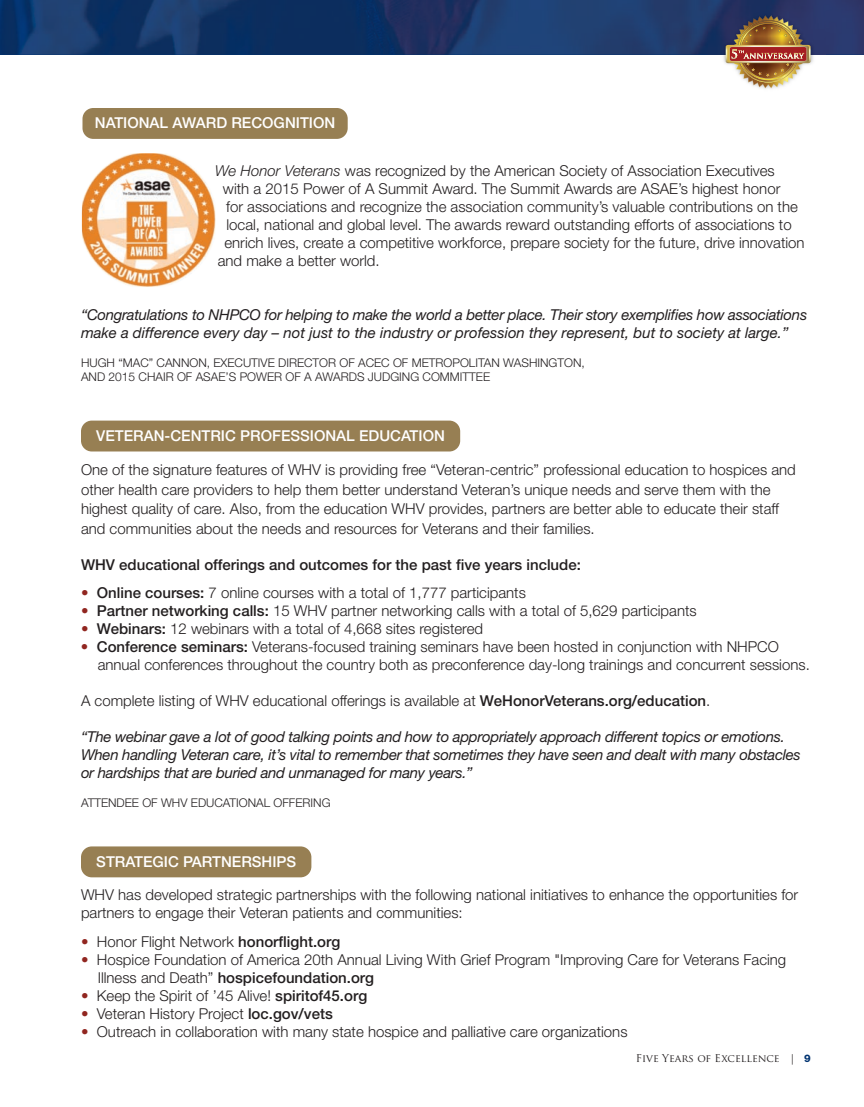
<style>
.page{position:relative;width:864px;height:1107px;background:#fff}
.page>*{position:absolute;margin:0;border:0;box-sizing:border-box;transform-origin:0 0}
.t1{font:300 15px/19.5px "Helvetica Neue LT Std";color:#231f20}
.t2{font:italic 15px/18px "Helvetica Neue LT Std";letter-spacing:-.02em;color:#231f20}
.t3{font:500 15px "Helvetica Neue LT Std";color:#fff}
.t4{font:500 15px "Helvetica Neue LT Std";color:#231f20}
.t5{font:300 12px/13.5px "Helvetica Neue LT Std";color:#231f20}
.t6{font:10.5px "Trajan Pro";color:#231f20}
.s1{font-style:italic}
.s2{color:#912620}
.s3{font-weight:500}
.s4{font-family:"Helvetica Neue LT Std";font-weight:800;color:#013371}
</style>
<div class="page">
<img style="left:0;top:0;width:864px;height:55px">
<img style="left:709px;top:6px;width:117px;height:83px">
<img style="left:726px;top:15px;width:85px;height:73px">
<div style="left:82px;top:108px;width:266px;height:31px;background:#977f53;border-radius:11px"></div>
<img style="left:82px;top:153px;width:134px;height:134px">
<div style="left:81px;top:421px;width:379px;height:30px;background:#977f53;border-radius:11px"></div>
<div style="left:81px;top:846px;width:230px;height:31px;background:#977f53;border-radius:11px"></div>
<p class="t3" style="left:95px;top:118px;width:242px">NATIONAL AWARD RECOGNITION</p>
<p class="t1" style="left:215px;top:162px;width:561px"><span class="s1">We Honor Veterans</span> was recognized by the American Society of Association Executives</p>
<p class="t1" style="left:223px;top:180px;width:559px">with a 2015 Power of A Summit Award. The Summit Awards are ASAE’s highest honor</p>
<p class="t1" style="left:226px;top:198px;width:573px">for associations and recognize the association community’s valuable contributions on the</p>
<p class="t1" style="left:227px;top:216px;width:567px">local, national and global level. The awards reward outstanding efforts of associations to</p>
<p class="t1" style="left:224px;top:234px;width:582px">enrich lives, create a competitive workforce, prepare society for the future, drive innovation</p>
<p class="t1" style="left:218px;top:252px;width:163px">and make a better world.</p>
<p class="t2" style="left:81px;top:307px;width:728px">“Congratulations to NHPCO for helping to make the world a better place. Their story exemplifies how associations make a difference every day – not just to the industry or profession they represent, but to society at large.”</p>
<p class="t5" style="left:81px;top:357px;width:505px">HUGH “MAC” CANNON, EXECUTIVE DIRECTOR OF ACEC OF METROPOLITAN WASHINGTON,<br>AND 2015 CHAIR OF ASAE’S POWER OF A AWARDS JUDGING COMMITTEE</p>
<p class="t3" style="left:96px;top:430px;width:350px">VETERAN-CENTRIC PROFESSIONAL EDUCATION</p>
<p class="t1" style="left:81px;top:461px;width:716px">One of the signature features of WHV is providing free “Veteran-centric” professional education to hospices and other health care providers to help them better understand Veteran’s unique needs and serve them with the highest quality of care. Also, from the education WHV provides, partners are better able to educate their staff and communities about the needs and resources for Veterans and their families.</p>
<p class="t4" style="left:81px;top:559px;width:501px">WHV educational offerings and outcomes for the past five years include:</p>
<p class="t1" style="left:81px;top:584px;width:446px"><span class="s2">•</span> <span class="s3">Online courses:</span> 7 online courses with a total of 1,777 participants</p>
<p class="t1" style="left:81px;top:602px;width:617px"><span class="s2">•</span> <span class="s3">Partner networking calls:</span> 15 WHV partner networking calls with a total of 5,629 participants</p>
<p class="t1" style="left:81px;top:620px;width:404px"><span class="s2">•</span> <span class="s3">Webinars:</span> 12 webinars with a total of 4,668 sites registered</p>
<p class="t1" style="left:98px;top:639px;width:714px;line-height:18px;text-indent:-17px"><span class="s2">•</span> <span class="s3">Conference seminars:</span> Veterans-focused training seminars have been hosted in conjunction with NHPCO annual conferences throughout the country both as preconference day-long trainings and concurrent sessions.</p>
<p class="t1" style="left:81px;top:692px;width:631px">A complete listing of WHV educational offerings is available at <span class="s3">WeHonorVeterans.org/education</span>.</p>
<p class="t2" style="left:81px;top:729px;width:721px">“The webinar gave a lot of good talking points and how to appropriately approach different topics or emotions.<br>When handling Veteran care, it’s vital to remember that sometimes they have seen and dealt with many obstacles or hardships that are buried and unmanaged for many years.”</p>
<p class="t5" style="left:81px;top:798px;width:251px">ATTENDEE OF WHV EDUCATIONAL OFFERING</p>
<p class="t3" style="left:96px;top:856px;width:202px">STRATEGIC PARTNERSHIPS</p>
<p class="t1" style="left:81px;top:888px;width:719px;line-height:18px">WHV has developed strategic partnerships with the following national initiatives to enhance the opportunities for partners to engage their Veteran patients and communities:</p>
<p class="t1" style="left:81px;top:933px;width:261px"><span class="s2">•</span> Honor Flight Network <span class="s3">honorflight.org</span></p>
<p class="t1" style="left:98px;top:952px;width:690px;line-height:18px;text-indent:-17px"><span class="s2">•</span> Hospice Foundation of America 20th Annual Living With Grief Program "Improving Care for Veterans Facing<br>Illness and Death” <span class="s3">hospicefoundation.org</span></p>
<p class="t1" style="left:81px;top:987px;width:288px"><span class="s2">•</span> Keep the Spirit of ’45 Alive! <span class="s3">spiritof45.org</span></p>
<p class="t1" style="left:81px;top:1005px;width:253px"><span class="s2">•</span> Veteran History Project <span class="s3">loc.gov/vets</span></p>
<p class="t1" style="left:81px;top:1023px;width:548px"><span class="s2">•</span> Outreach in collaboration with many state hospice and palliative care organizations</p>
<p class="t6" style="left:636px;top:1052px;width:176px">Five Years of Excellence | <span class="s4">9</span></p>
</div>
